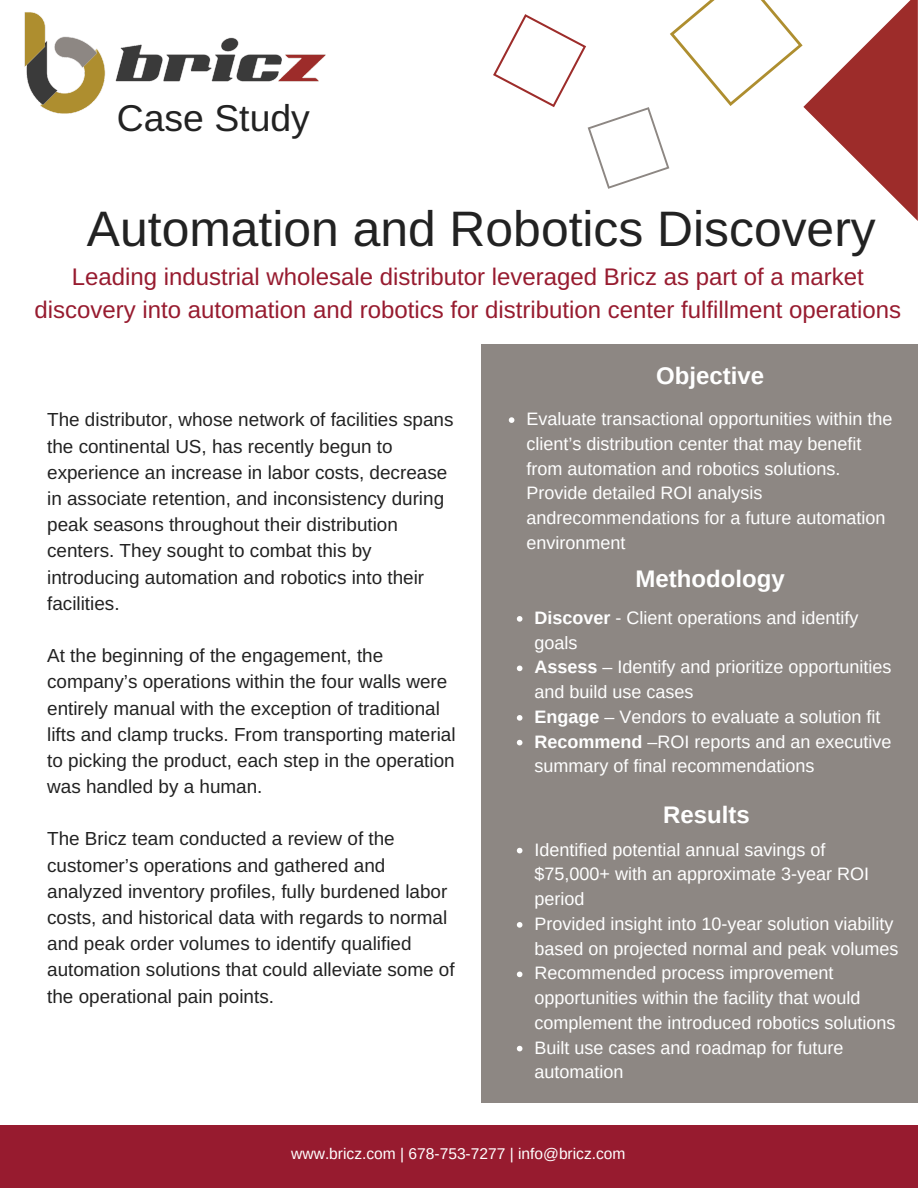
<style>
.page{position:relative;width:918px;height:1188px;background:#fff}
.page>*{position:absolute;margin:0;border:0;box-sizing:border-box;transform-origin:0 0}
.t1{font:49.8px "Arimo";color:#222}
.t2{font:37.35px "Arimo";color:#222}
.t3{font:24px/32.7px "Arimo";color:#971b2f;text-align:center}
.t4{font:700 24px "Arimo";color:#fff}
.t5{font:18.9px/26.2px "Arimo";color:#222}
.t6{font:18px/24.8px "Arimo";color:#fff}
.t7{font:15.6px "Arimo";color:#fff}
.s1{font-weight:700}
</style>
<div class="page">
<div style="left:0;top:1125px;width:918px;height:63px;background:#971b2f"></div>
<img style="left:24px;top:12px;width:302px;height:102px">
<svg style="left:493px;top:0;width:425px;height:220px"></svg>
<div style="left:481px;top:344px;width:437px;height:759px;background:#8d8783"></div>
<svg style="left:509px;top:417px;width:5px;height:6px"></svg>
<svg style="left:517px;top:848px;width:5px;height:5px"></svg>
<svg style="left:517px;top:922px;width:5px;height:6px"></svg>
<svg style="left:517px;top:972px;width:5px;height:5px"></svg>
<svg style="left:517px;top:1046px;width:5px;height:5px"></svg>
<svg style="left:517px;top:616px;width:5px;height:6px"></svg>
<svg style="left:517px;top:666px;width:5px;height:5px"></svg>
<svg style="left:517px;top:715px;width:5px;height:6px"></svg>
<svg style="left:517px;top:740px;width:5px;height:5px"></svg>
<h2 class="t2" style="left:117px;top:97px;width:195px">Case Study</h2>
<h1 class="t1" style="left:87px;top:201px;width:790px">Automation and Robotics Discovery</h1>
<p class="t3" style="left:34px;top:261px;width:868px">Leading industrial wholesale distributor leveraged Bricz as part of a market discovery into automation and robotics for distribution center fulfillment operations</p>
<p class="t5" style="left:47px;top:407px;width:408px">The distributor, whose network of facilities spans the continental US, has recently begun to experience an increase in labor costs, decrease in associate retention, and inconsistency during peak seasons throughout their distribution centers. They sought to combat this by introducing automation and robotics into their facilities.</p>
<p class="t5" style="left:47px;top:642px;width:410px">At the beginning of the engagement, the company’s operations within the four walls were entirely manual with the exception of traditional lifts and clamp trucks. From transporting material to picking the product, each step in the operation was handled by a human.</p>
<p class="t5" style="left:47px;top:826px;width:409px">The Bricz team conducted a review of the customer’s operations and gathered and analyzed inventory profiles, fully burdened labor costs, and historical data with regards to normal and peak order volumes to identify qualified automation solutions that could alleviate some of the operational pain points.</p>
<p class="t4" style="left:656px;top:363px;width:110px">Objective</p>
<p class="t6" style="left:527px;top:407px;width:367px">Evaluate transactional opportunities within the client’s distribution center that may benefit from automation and robotics solutions.<br>Provide detailed ROI analysis andrecommendations for a future automation environment</p>
<p class="t4" style="left:635px;top:566px;width:151px">Methodology</p>
<p class="t6" style="left:535px;top:605px;width:358px"><span class="s1">Discover</span> - Client operations and identify goals<br><span class="s1">Assess</span> – Identify and prioritize opportunities and build use cases<br><span class="s1">Engage</span> – Vendors to evaluate a solution fit <span class="s1">Recommend</span> –ROI reports and an executive summary of final recommendations</p>
<p class="t4" style="left:663px;top:801px;width:88px">Results</p>
<p class="t6" style="left:535px;top:837px;width:366px">Identified potential annual savings of $75,000+ with an approximate 3-year ROI period<br>Provided insight into 10-year solution viability based on projected normal and peak volumes Recommended process improvement opportunities within the facility that would complement the introduced robotics solutions Built use cases and roadmap for future automation</p>
<p class="t7" style="left:291px;top:1145px;width:336px">www.bricz.com | 678-753-7277 | info@bricz.com</p>
</div>
